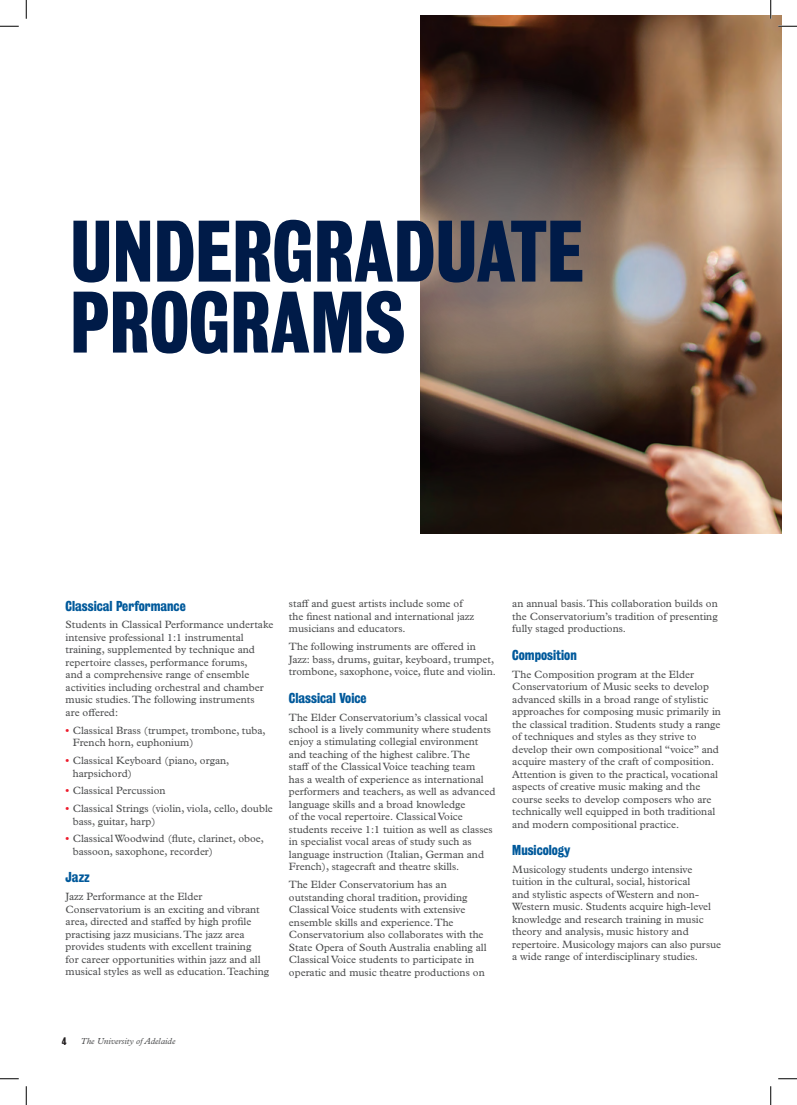
<style>
.page{position:relative;width:797px;height:1105px;background:#fff}
.page>*{position:absolute;margin:0;border:0;box-sizing:border-box;transform-origin:0 0}
.t1{font:700 79.25px/71px "Bureau Grot Condensed";color:#001b48}
.t2{font:700 13.12px "Bureau Grot Condensed";color:#00599b}
.t3{font:10.62px/12.5px "Plantin MT Std";color:#4b4c4d}
.t4{font:700 10px "Bureau Grot Condensed";color:#231f20}
.t5{font:italic 8.75px "Plantin MT Std";color:#4b4c4d}
.s1{font-weight:700;color:#ee1b2c}
</style>
<div class="page">
<img style="left:420px;top:16px;width:361px;height:517px">
<svg style="left:315px;top:76px;width:382px;height:382px"></svg>
<svg style="left:0;top:25px;width:19px;height:2px"></svg>
<svg style="left:778px;top:25px;width:19px;height:2px"></svg>
<svg style="left:0;top:1078px;width:19px;height:1px"></svg>
<svg style="left:778px;top:1078px;width:19px;height:1px"></svg>
<svg style="left:25px;top:0;width:2px;height:19px"></svg>
<svg style="left:25px;top:1086px;width:2px;height:19px"></svg>
<svg style="left:770px;top:0;width:1px;height:19px"></svg>
<svg style="left:770px;top:1086px;width:1px;height:19px"></svg>
<h1 class="t1" style="left:70px;top:216px;width:515px">UNDERGRADUATE<br>PROGRAMS</h1>
<p class="t2" style="left:66px;top:598px;width:122px">Classical Performance</p>
<p class="t3" style="left:66px;top:619px;width:209px">Students in Classical Performance undertake intensive professional 1:1 instrumental training, supplemented by technique and repertoire classes, performance forums,<br>and a comprehensive range of ensemble activities including orchestral and chamber music studies. The following instruments<br>are offered:</p>
<p class="t3" style="left:73px;top:724px;width:194px;text-indent:-7px"><span class="s1">•</span> Classical Brass (trumpet, trombone, tuba,<br>French horn, euphonium)</p>
<p class="t3" style="left:73px;top:754px;width:158px;text-indent:-7px"><span class="s1">•</span> Classical Keyboard (piano, organ, harpsichord)</p>
<p class="t3" style="left:66px;top:784px;width:102px"><span class="s1">•</span> Classical Percussion</p>
<p class="t3" style="left:73px;top:802px;width:202px;text-indent:-7px"><span class="s1">•</span> Classical Strings (violin, viola, cello, double bass, guitar, harp)</p>
<p class="t3" style="left:73px;top:833px;width:193px;text-indent:-7px"><span class="s1">•</span> Classical Woodwind (flute, clarinet, oboe, bassoon, saxophone, recorder)</p>
<p class="t2" style="left:66px;top:870px;width:26px">Jazz</p>
<p class="t3" style="left:66px;top:890px;width:205px">Jazz Performance at the Elder Conservatorium is an exciting and vibrant area, directed and staffed by high profile practising jazz musicians. The jazz area provides students with excellent training<br>for career opportunities within jazz and all musical styles as well as education. Teaching</p>
<p class="t3" style="left:289px;top:598px;width:187px">staff and guest artists include some of the finest national and international jazz musicians and educators.</p>
<p class="t3" style="left:289px;top:640px;width:208px">The following instruments are offered in<br>Jazz: bass, drums, guitar, keyboard, trumpet, trombone, saxophone, voice, flute and violin.</p>
<p class="t2" style="left:289px;top:690px;width:79px">Classical Voice</p>
<p class="t3" style="left:289px;top:711px;width:208px">The Elder Conservatorium’s classical vocal school is a lively community where students enjoy a stimulating collegial environment and teaching of the highest calibre. The<br>staff of the Classical Voice teaching team<br>has a wealth of experience as international performers and teachers, as well as advanced language skills and a broad knowledge<br>of the vocal repertoire. Classical Voice students receive 1:1 tuition as well as classes in specialist vocal areas of study such as language instruction (Italian, German and French), stagecraft and theatre skills.</p>
<p class="t3" style="left:289px;top:878px;width:199px">The Elder Conservatorium has an outstanding choral tradition, providing Classical Voice students with extensive ensemble skills and experience. The Conservatorium also collaborates with the State Opera of South Australia enabling all Classical Voice students to participate in operatic and music theatre productions on</p>
<p class="t3" style="left:512px;top:598px;width:207px;text-align:justify">an annual basis. This collaboration builds on the Conservatorium’s tradition of presenting fully staged productions.</p>
<p class="t2" style="left:512px;top:647px;width:66px">Composition</p>
<p class="t3" style="left:512px;top:668px;width:210px">The Composition program at the Elder Conservatorium of Music seeks to develop advanced skills in a broad range of stylistic approaches for composing music primarily in the classical tradition. Students study a range of techniques and styles as they strive to develop their own compositional “voice” and acquire mastery of the craft of composition.<br>Attention is given to the practical, vocational aspects of creative music making and the course seeks to develop composers who are technically well equipped in both traditional and modern compositional practice.</p>
<p class="t2" style="left:512px;top:842px;width:59px">Musicology</p>
<p class="t3" style="left:512px;top:863px;width:210px">Musicology students undergo intensive tuition in the cultural, social, historical<br>and stylistic aspects of Western and non-Western music. Students acquire high-level knowledge and research training in music theory and analysis, music history and repertoire. Musicology majors can also pursue a wide range of interdisciplinary studies.</p>
<p class="t4" style="left:62px;top:1035px;width:6px">4</p>
<p class="t5" style="left:81px;top:1036px;width:96px">The University of Adelaide</p>
</div>
